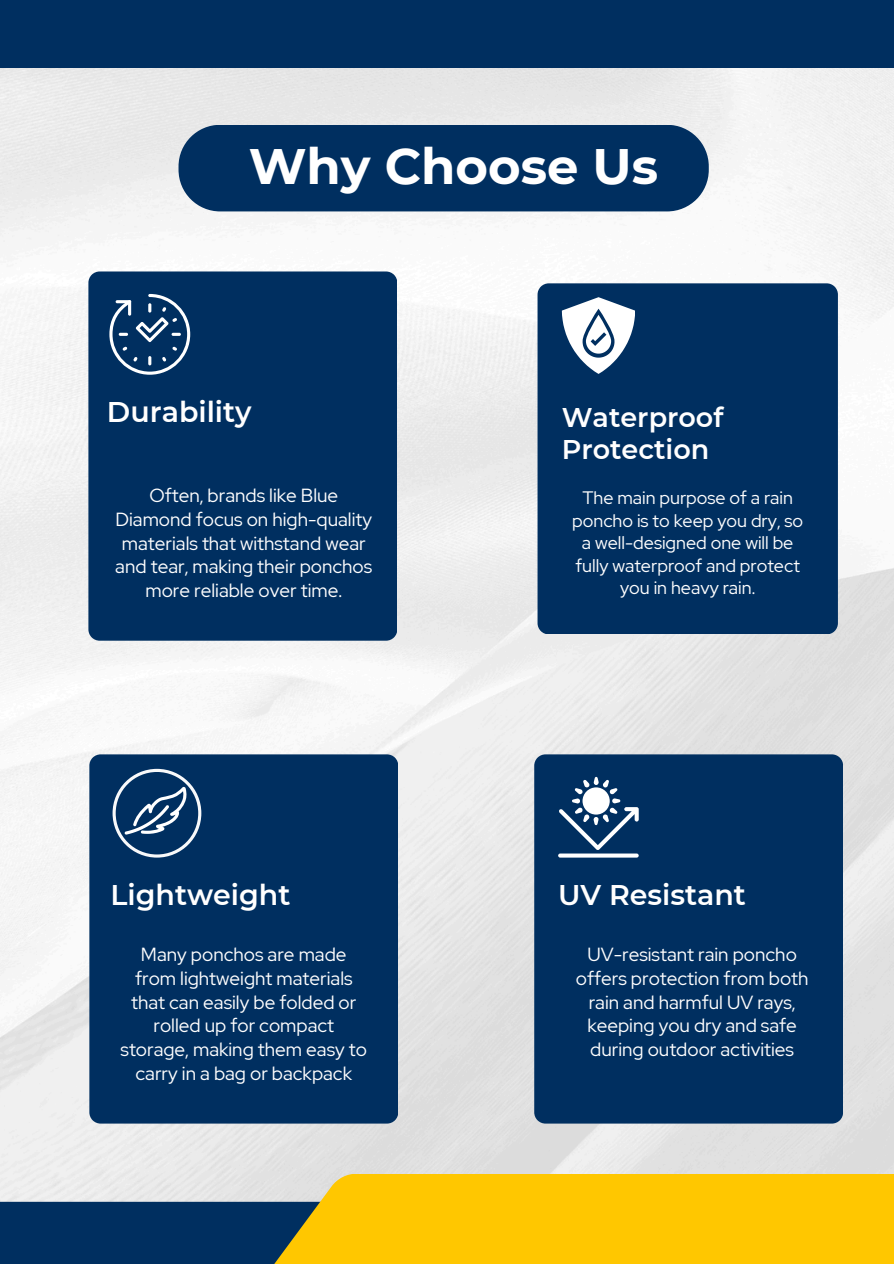
<style>
.page{position:relative;width:894px;height:1264px;background:#fff}
.page>*{position:absolute;margin:0;border:0;box-sizing:border-box;transform-origin:0 0}
.t1{font:700 49.65px "Montserrat";color:#fff}
.t2{font:600 28.35px "Montserrat";color:#fff}
.t3{font:600 27px/32.1px "Montserrat";color:#fff}
.t4{font:18.9px/23.7px "Red Hat Display";color:#fff;text-align:center}
.t5{font:18px/22.5px "Red Hat Display";color:#fff;text-align:center}
</style>
<div class="page">
<img style="left:0;top:67px;width:893px;height:1134px">
<div style="left:0;top:1201px;width:409px;height:62px;background:#002f60"></div>
<div style="left:229px;top:1173px;width:664px;height:90px;background:#ffc700"></div>
<div style="left:0;top:0;width:893px;height:67px;background:#002f60"></div>
<div style="left:178px;top:125px;width:530px;height:86px;background:#002f60;border-radius:42px"></div>
<div style="left:534px;top:754px;width:308px;height:369px;background:#002f60"></div>
<div style="left:89px;top:754px;width:309px;height:369px;background:#002f60"></div>
<div style="left:537px;top:283px;width:300px;height:351px;background:#002f60"></div>
<div style="left:88px;top:271px;width:309px;height:369px;background:#002f60"></div>
<svg style="left:109px;top:294px;width:81px;height:81px;background:#2f557d"></svg>
<svg style="left:561px;top:297px;width:73px;height:76px"></svg>
<svg style="left:112px;top:768px;width:89px;height:89px;background:#2f557d"></svg>
<svg style="left:558px;top:853px;width:80px;height:4px"></svg>
<svg style="left:558px;top:776px;width:80px;height:74px;background:#2a517a"></svg>
<div style="left:582px;top:787px;width:27px;height:27px;background:#fff;border-radius:50%"></div>
<h1 class="t1" style="left:248px;top:136px;width:411px">Why Choose Us</h1>
<p class="t2" style="left:107px;top:394px;width:146px">Durability</p>
<p class="t4" style="left:115px;top:483px;width:258px">Often, brands like Blue<br>Diamond focus on high-quality materials that withstand wear and tear, making their ponchos more reliable over time.</p>
<h2 class="t2" style="left:111px;top:877px;width:181px">Lightweight</h2>
<p class="t4" style="left:120px;top:942px;width:248px">Many ponchos are made from lightweight materials that can easily be folded or rolled up for compact storage, making them easy to carry in a bag or backpack</p>
<h2 class="t3" style="left:561px;top:401px;width:163px">Waterproof<br>Protection</h2>
<p class="t5" style="left:572px;top:486px;width:232px">The main purpose of a rain poncho is to keep you dry, so a well-designed one will be fully waterproof and protect you in heavy rain.</p>
<h2 class="t2" style="left:558px;top:877px;width:189px">UV Resistant</h2>
<p class="t4" style="left:575px;top:942px;width:234px">UV-resistant rain poncho offers protection from both rain and harmful UV rays, keeping you dry and safe during outdoor activities</p>
</div>
